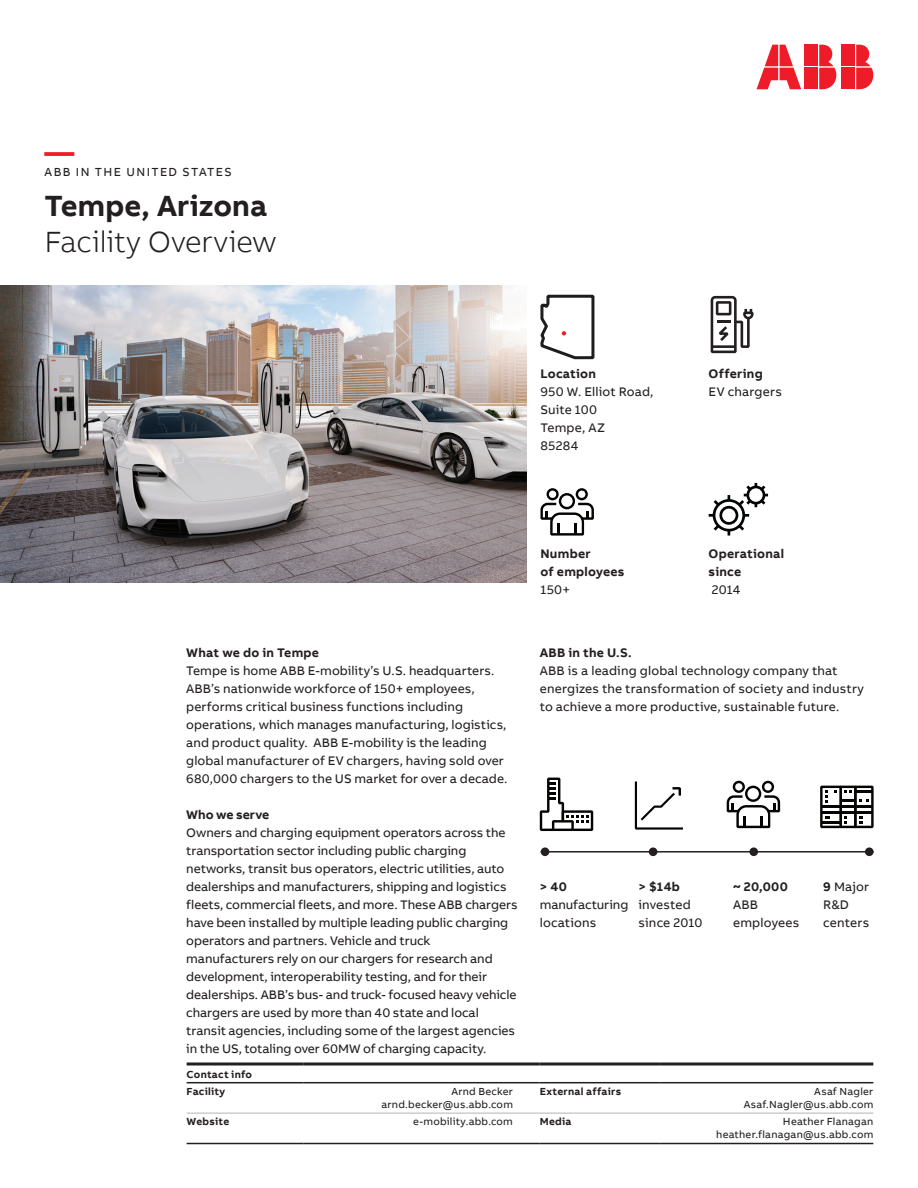
<style>
.page{position:relative;width:918px;height:1188px;background:#fff}
.page>*{position:absolute;margin:0;border:0;box-sizing:border-box;transform-origin:0 0}
.t1{font:300 30px "AB Bvoice";letter-spacing:-.005em;color:#231f20}
.t2{font:700 30px "AB Bvoice";color:#231f20}
.t3{font:700 30px "AB Bvoice";color:#ee1c28}
.t4{font:12.75px/18px "AB Bvoice";color:#231f20}
.t5{font:700 12.75px/18px "AB Bvoice";letter-spacing:.02em;color:#231f20}
.t6{font:700 12.75px "AB Bvoice";letter-spacing:-.005em;color:#231f20}
.t7{font:12px "AB Bvoice";letter-spacing:.12em;color:#231f20}
.t8{font:10.5px/13.5px "AB Bvoice";letter-spacing:.02em;color:#231f20;text-align:right}
.t9{font:700 10.5px/17px "AB Bvoice";letter-spacing:.025em;color:#231f20}
.s1{font-weight:700}
</style>
<div class="page">
<img style="left:0;top:285px;width:526px;height:297px">
<div style="left:842px;top:45px;width:13px;height:21px;background:#ee1c28"></div>
<div style="left:842px;top:68px;width:13px;height:21px;background:#ee1c28"></div>
<svg style="left:856px;top:45px;width:17px;height:44px"></svg>
<svg style="left:757px;top:45px;width:44px;height:44px"></svg>
<div style="left:805px;top:45px;width:13px;height:21px;background:#ee1c28"></div>
<div style="left:805px;top:68px;width:13px;height:21px;background:#ee1c28"></div>
<svg style="left:819px;top:45px;width:17px;height:44px"></svg>
<svg style="left:540px;top:488px;width:54px;height:48px"></svg>
<svg style="left:709px;top:483px;width:59px;height:53px"></svg>
<svg style="left:727px;top:781px;width:53px;height:47px"></svg>
<svg style="left:820px;top:786px;width:54px;height:42px"></svg>
<svg style="left:540px;top:778px;width:53px;height:53px"></svg>
<svg style="left:635px;top:781px;width:48px;height:49px"></svg>
<hr style="left:541px;top:851px;width:333px;height:2px;background:#231f20">
<div style="left:541px;top:847px;width:8px;height:9px;background:#231f20;border-radius:50%"></div>
<div style="left:649px;top:847px;width:8px;height:9px;background:#231f20;border-radius:50%"></div>
<div style="left:749px;top:847px;width:9px;height:9px;background:#231f20;border-radius:50%"></div>
<div style="left:865px;top:847px;width:9px;height:9px;background:#231f20;border-radius:50%"></div>
<hr style="left:187px;top:1082px;width:117px;height:1px;background:#231f20">
<hr style="left:304px;top:1082px;width:209px;height:1px;background:#231f20">
<hr style="left:187px;top:1062px;width:117px;height:3px;background:#231f20">
<hr style="left:304px;top:1062px;width:209px;height:3px;background:#231f20">
<hr style="left:513px;top:1062px;width:27px;height:3px;background:#231f20">
<hr style="left:540px;top:1062px;width:121px;height:3px;background:#231f20">
<hr style="left:661px;top:1062px;width:212px;height:3px;background:#231f20">
<hr style="left:187px;top:1143px;width:117px;height:1px;background:#231f20">
<hr style="left:304px;top:1143px;width:209px;height:1px;background:#231f20">
<hr style="left:187px;top:1113px;width:117px;height:1px;background:#b2b3b7">
<hr style="left:304px;top:1113px;width:209px;height:1px;background:#b2b3b7">
<svg style="left:513px;top:1113px;width:27px;height:1px"></svg>
<hr style="left:540px;top:1113px;width:121px;height:1px;background:#b2b3b7">
<hr style="left:661px;top:1113px;width:212px;height:1px;background:#b2b3b7">
<svg style="left:513px;top:1082px;width:27px;height:1px"></svg>
<hr style="left:540px;top:1082px;width:121px;height:1px;background:#231f20">
<hr style="left:661px;top:1082px;width:212px;height:1px;background:#231f20">
<svg style="left:513px;top:1143px;width:27px;height:1px"></svg>
<hr style="left:540px;top:1143px;width:121px;height:1px;background:#231f20">
<hr style="left:661px;top:1143px;width:212px;height:1px;background:#231f20">
<svg style="left:711px;top:296px;width:43px;height:57px"></svg>
<svg style="left:540px;top:295px;width:54px;height:64px"></svg>
<h1 class="t3" style="left:45px;top:132px;width:31px">—</h1>
<p class="t7" style="left:45px;top:165px;width:189px">ABB IN THE UNITED STATES</p>
<h1 class="t2" style="left:45px;top:186px;width:224px">Tempe, Arizona</h1>
<h1 class="t1" style="left:45px;top:224px;width:233px">Facility Overview</h1>
<p class="t5" style="left:540px;top:364px;width:57px">Location</p>
<p class="t4" style="left:540px;top:382px;width:115px">950 W. Elliot Road,<br>Suite 100<br>Tempe, AZ<br>85284</p>
<p class="t5" style="left:709px;top:364px;width:56px">Offering</p>
<p class="t4" style="left:709px;top:382px;width:75px">EV chargers</p>
<p class="t5" style="left:186px;top:643px;width:134px">What we do in Tempe</p>
<p class="t4" style="left:186px;top:661px;width:323px">Tempe is home ABB E-mobility’s U.S. headquarters.<br>ABB’s nationwide workforce of 150+ employees, performs critical business functions including operations, which manages manufacturing, logistics, and product quality. ABB E-mobility is the leading global manufacturer of EV chargers, having sold over 680,000 chargers to the US market for over a decade.</p>
<p class="t6" style="left:186px;top:806px;width:84px">Who we serve</p>
<p class="t4" style="left:186px;top:823px;width:333px">Owners and charging equipment operators across the transportation sector including public charging networks, transit bus operators, electric utilities, auto dealerships and manufacturers, shipping and logistics fleets, commercial fleets, and more. These ABB chargers have been installed by multiple leading public charging operators and partners. Vehicle and truck manufacturers rely on our chargers for research and development, interoperability testing, and for their dealerships. ABB’s bus- and truck- focused heavy vehicle chargers are used by more than 40 state and local transit agencies, including some of the largest agencies in the US, totaling over 60MW of charging capacity.</p>
<p class="t5" style="left:540px;top:544px;width:86px">Number<br>of employees</p>
<p class="t4" style="left:540px;top:580px;width:31px">150+</p>
<p class="t5" style="left:709px;top:544px;width:77px">Operational since</p>
<p class="t4" style="left:712px;top:580px;width:30px">2014</p>
<p class="t5" style="left:540px;top:643px;width:93px">ABB in the U.S.</p>
<p class="t4" style="left:540px;top:661px;width:326px">ABB is a leading global technology company that energizes the transformation of society and industry to achieve a more productive, sustainable future.</p>
<p class="t5" style="left:540px;top:877px;width:29px">&gt; 40</p>
<p class="t4" style="left:540px;top:895px;width:90px">manufacturing locations</p>
<p class="t5" style="left:639px;top:877px;width:43px">&gt; $14b</p>
<p class="t4" style="left:639px;top:895px;width:65px">invested since 2010</p>
<p class="t5" style="left:733px;top:877px;width:56px">~ 20,000</p>
<p class="t4" style="left:733px;top:895px;width:68px">ABB employees</p>
<p class="t4" style="left:823px;top:877px;width:47px"><span class="s1">9</span> Major<br>R&amp;D centers</p>
<p class="t9" style="left:187px;top:1066px;width:67px">Contact info<br>Facility</p>
<p class="t8" style="left:382px;top:1084px;width:133px">Arnd Becker arnd.becker@us.abb.com</p>
<p class="t9" style="left:540px;top:1082px;width:83px">External affairs</p>
<p class="t8" style="left:744px;top:1084px;width:131px">Asaf Nagler<br>Asaf.Nagler@us.abb.com</p>
<p class="t9" style="left:187px;top:1113px;width:44px">Website</p>
<p class="t8" style="left:413px;top:1115px;width:101px">e-mobility.abb.com</p>
<p class="t9" style="left:540px;top:1113px;width:33px">Media</p>
<p class="t8" style="left:716px;top:1115px;width:159px">Heather Flanagan heather.flanagan@us.abb.com</p>
</div>
